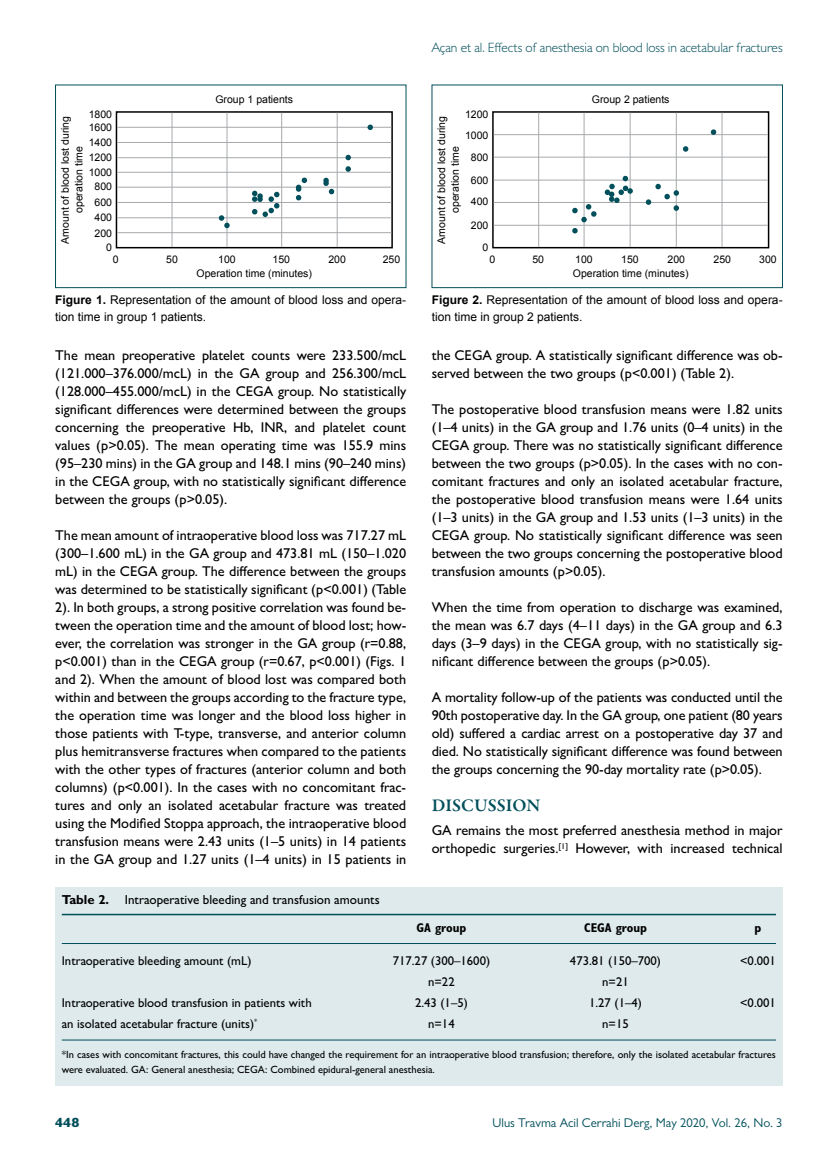
<style>
.page{position:relative;width:838px;height:1170px;background:#fff}
.page>*{position:absolute;margin:0;border:0;box-sizing:border-box;transform-origin:0 0}
.t1{font:600 18px "Garamond Premr Pro";color:#004f5a}
.t2{font:500 14.25px/18px "Gill Sans MT Pro";color:#000;text-align:justify}
.t3{font:300 13.5px "Gill Sans MT Pro";letter-spacing:-.005em;color:#004f5a}
.t4{font:800 13.5px "Gill Sans MT Pro";color:#004f5a}
.t5{font:500 13.05px "Gill Sans MT Pro";color:#000}
.t6{font:500 12.75px "Gill Sans MT Pro";color:#000}
.t7{font:12.75px "Gill Sans MT Pro";color:#004f5a}
.t8{font:700 condensed 12.75px "Gill Sans MT Pro";color:#000}
.t9{font:12px/16.5px "Arial";color:#000}
.t10{font:10.5px/14.9px "Arial";color:#000}
.t11{font:500 10.5px/15px "Gill Sans MT Pro";color:#000}
.s1{font-weight:700}
</style>
<div class="page">
<div style="left:55px;top:886px;width:727px;height:199px;background:#deeaec"></div>
<hr style="left:62px;top:913px;width:714px;height:2px;background:#004f5a">
<hr style="left:62px;top:943px;width:714px;height:1px;background:#004f5a">
<hr style="left:62px;top:1039px;width:714px;height:1px;background:#004f5a">
<div style="left:55px;top:85px;width:351px;height:203px;border:1px solid #004f5a"></div>
<div style="left:116px;top:111px;width:277px;height:137px;border:2px solid #000"></div>
<hr style="left:117px;top:127px;width:274px;height:1px;background:#a7a9ac">
<hr style="left:172px;top:113px;width:1px;height:134px;background:#a7a9ac">
<hr style="left:227px;top:113px;width:1px;height:134px;background:#a7a9ac">
<hr style="left:281px;top:113px;width:1px;height:134px;background:#a7a9ac">
<hr style="left:337px;top:113px;width:1px;height:134px;background:#a7a9ac">
<hr style="left:117px;top:142px;width:274px;height:1px;background:#a7a9ac">
<hr style="left:117px;top:157px;width:274px;height:1px;background:#a7a9ac">
<hr style="left:117px;top:172px;width:274px;height:1px;background:#a7a9ac">
<hr style="left:117px;top:187px;width:274px;height:1px;background:#a7a9ac">
<hr style="left:117px;top:202px;width:274px;height:1px;background:#a7a9ac">
<hr style="left:117px;top:217px;width:274px;height:1px;background:#a7a9ac">
<hr style="left:117px;top:232px;width:274px;height:1px;background:#a7a9ac">
<svg style="left:367px;top:124px;width:6px;height:6px"></svg>
<svg style="left:345px;top:155px;width:6px;height:5px"></svg>
<svg style="left:345px;top:166px;width:6px;height:6px"></svg>
<svg style="left:323px;top:178px;width:11px;height:16px"></svg>
<svg style="left:296px;top:177px;width:11px;height:23px"></svg>
<svg style="left:252px;top:191px;width:27px;height:26px"></svg>
<svg style="left:219px;top:215px;width:11px;height:13px"></svg>
<div style="left:432px;top:85px;width:350px;height:203px;border:1px solid #004f5a"></div>
<div style="left:492px;top:111px;width:277px;height:137px;border:2px solid #000"></div>
<hr style="left:538px;top:113px;width:1px;height:134px;background:#a7a9ac">
<hr style="left:583px;top:113px;width:1px;height:134px;background:#a7a9ac">
<hr style="left:630px;top:113px;width:1px;height:134px;background:#a7a9ac">
<hr style="left:676px;top:113px;width:1px;height:134px;background:#a7a9ac">
<hr style="left:721px;top:113px;width:1px;height:134px;background:#a7a9ac">
<hr style="left:493px;top:134px;width:274px;height:1px;background:#a7a9ac">
<hr style="left:493px;top:157px;width:274px;height:1px;background:#a7a9ac">
<hr style="left:493px;top:180px;width:274px;height:1px;background:#a7a9ac">
<hr style="left:493px;top:202px;width:274px;height:1px;background:#a7a9ac">
<hr style="left:493px;top:225px;width:274px;height:1px;background:#a7a9ac">
<svg style="left:711px;top:129px;width:5px;height:6px"></svg>
<svg style="left:683px;top:146px;width:5px;height:6px"></svg>
<svg style="left:646px;top:184px;width:33px;height:27px"></svg>
<svg style="left:604px;top:176px;width:29px;height:27px"></svg>
<svg style="left:572px;top:204px;width:24px;height:18px"></svg>
<svg style="left:572px;top:228px;width:5px;height:5px"></svg>
<p class="t3" style="left:431px;top:39px;width:353px">Açan et al. Effects of anesthesia on blood loss in acetabular fractures</p>
<p class="t10" style="left:215px;top:92px;width:79px">Group 1 patients</p>
<p class="t10" style="left:592px;top:92px;width:79px">Group 2 patients</p>
<p class="t10" style="left:89px;top:108px;width:25px;line-height:12.8px">1800<br>1600</p>
<p class="t10" style="left:89px;top:135px;width:25px;text-align:center">1400<br>1200<br>1000<br>800<br>600<br>400</p>
<p class="t10" style="left:94px;top:226px;width:19px;line-height:14.4px;text-align:right">200<br>0</p>
<p class="t10" style="left:58px;top:244px;width:129px;line-height:13.5px;text-align:center;rotate:-90deg">Amount of blood lost during operation time</p>
<p class="t10" style="left:465px;top:104px;width:25px;line-height:20.5px">1200<br>1000</p>
<p class="t10" style="left:471px;top:150px;width:19px">800</p>
<p class="t10" style="left:471px;top:170px;width:19px;line-height:21.3px">600<br>400</p>
<p class="t10" style="left:471px;top:215px;width:19px;line-height:21.6px;text-align:right">200<br>0</p>
<p class="t10" style="left:435px;top:244px;width:129px;line-height:13.5px;text-align:center;rotate:-90deg">Amount of blood lost during operation time</p>
<p class="t10" style="left:113px;top:252px;width:7px">0</p>
<p class="t10" style="left:166px;top:252px;width:13px">50</p>
<p class="t10" style="left:218px;top:252px;width:19px">100</p>
<p class="t10" style="left:272px;top:252px;width:19px">150</p>
<p class="t10" style="left:328px;top:252px;width:19px">200</p>
<p class="t10" style="left:383px;top:252px;width:19px">250</p>
<p class="t10" style="left:489px;top:252px;width:7px">0</p>
<p class="t10" style="left:532px;top:252px;width:13px">50</p>
<p class="t10" style="left:575px;top:252px;width:19px">100</p>
<p class="t10" style="left:621px;top:252px;width:19px">150</p>
<p class="t10" style="left:667px;top:252px;width:19px">200</p>
<p class="t10" style="left:713px;top:252px;width:19px">250</p>
<p class="t10" style="left:759px;top:252px;width:19px">300</p>
<p class="t10" style="left:196px;top:266px;width:117px">Operation time (minutes)</p>
<p class="t10" style="left:573px;top:266px;width:117px">Operation time (minutes)</p>
<p class="t9" style="left:55px;top:292px;width:352px"><span class="s1">Figure 1.</span> Representation of the amount of blood loss and opera&shy;tion time in group 1 patients.</p>
<p class="t9" style="left:432px;top:292px;width:352px"><span class="s1">Figure 2.</span> Representation of the amount of blood loss and opera&shy;tion time in group 2 patients.</p>
<p class="t2" style="left:55px;top:346px;width:352px">The mean preoperative platelet counts were 233.500/mcL (121.000–376.000/mcL) in the GA group and 256.300/mcL (128.000–455.000/mcL) in the CEGA group. No statistically significant differences were determined between the groups concerning the preoperative Hb, INR, and platelet count values (p&gt;0.05). The mean operating time was 155.9 mins (95–230 mins) in the GA group and 148.1 mins (90–240 mins) in the CEGA group, with no statistically significant difference between the groups (p&gt;0.05).</p>
<p class="t2" style="left:55px;top:525px;width:352px">The mean amount of intraoperative blood loss was 717.27 mL (300–1.600 mL) in the GA group and 473.81 mL (150–1.020 mL) in the CEGA group. The difference between the groups was determined to be statistically significant (p&lt;0.001) (Table 2). In both groups, a strong positive correlation was found be&shy;tween the operation time and the amount of blood lost; how&shy;ever, the correlation was stronger in the GA group (r=0.88, p&lt;0.001) than in the CEGA group (r=0.67, p&lt;0.001) (Figs. 1 and 2). When the amount of blood lost was compared both within and between the groups according to the fracture type, the operation time was longer and the blood loss higher in those patients with T-type, transverse, and anterior column plus hemitransverse fractures when compared to the patients with the other types of fractures (anterior column and both columns) (p&lt;0.001). In the cases with no concomitant frac&shy;tures and only an isolated acetabular fracture was treated using the Modified Stoppa approach, the intraoperative blood transfusion means were 2.43 units (1–5 units) in 14 patients in the GA group and 1.27 units (1–4 units) in 15 patients in</p>
<p class="t2" style="left:432px;top:345px;width:352px">the CEGA group. A statistically significant difference was ob&shy;served between the two groups (p&lt;0.001) (Table 2).</p>
<p class="t2" style="left:432px;top:399px;width:352px">The postoperative blood transfusion means were 1.82 units (1–4 units) in the GA group and 1.76 units (0–4 units) in the CEGA group. There was no statistically significant difference between the two groups (p&gt;0.05). In the cases with no con&shy;comitant fractures and only an isolated acetabular fracture, the postoperative blood transfusion means were 1.64 units (1–3 units) in the GA group and 1.53 units (1–3 units) in the CEGA group. No statistically significant difference was seen between the two groups concerning the postoperative blood transfusion amounts (p&gt;0.05).</p>
<p class="t2" style="left:432px;top:597px;width:352px">When the time from operation to discharge was examined, the mean was 6.7 days (4–11 days) in the GA group and 6.3 days (3–9 days) in the CEGA group, with no statistically sig&shy;nificant difference between the groups (p&gt;0.05).</p>
<p class="t2" style="left:432px;top:687px;width:352px">A mortality follow-up of the patients was conducted until the 90th postoperative day. In the GA group, one patient (80 years old) suffered a cardiac arrest on a postoperative day 37 and died. No statistically significant difference was found between the groups concerning the 90-day mortality rate (p&gt;0.05).</p>
<p class="t1" style="left:432px;top:794px;width:110px">DISCUSSION</p>
<p class="t2" style="left:432px;top:821px;width:352px">GA remains the most preferred anesthesia method in major orthopedic surgeries.<sup>[1]</sup> However, with increased technical</p>
<p class="t5" style="left:62px;top:891px;width:319px"><span class="s1">Table 2.</span> Intraoperative bleeding and transfusion amounts</p>
<p class="t8" style="left:416px;top:919px;width:51px">GA group</p>
<p class="t8" style="left:584px;top:919px;width:64px">CEGA group</p>
<p class="t8" style="left:754px;top:919px;width:8px">p</p>
<p class="t6" style="left:62px;top:953px;width:191px">Intraoperative bleeding amount (mL)</p>
<p class="t6" style="left:393px;top:953px;width:99px">717.27 (300–1600)</p>
<p class="t6" style="left:570px;top:953px;width:93px">473.81 (150–700)</p>
<p class="t6" style="left:740px;top:953px;width:37px">&lt;0.001</p>
<p class="t6" style="left:428px;top:974px;width:28px">n=22</p>
<p class="t6" style="left:602px;top:974px;width:28px">n=21</p>
<p class="t6" style="left:62px;top:995px;width:251px">Intraoperative blood transfusion in patients with</p>
<p class="t6" style="left:415px;top:995px;width:54px">2.43 (1–5)</p>
<p class="t6" style="left:589px;top:995px;width:54px">1.27 (1–4)</p>
<p class="t6" style="left:740px;top:995px;width:37px">&lt;0.001</p>
<p class="t6" style="left:62px;top:1016px;width:197px">an isolated acetabular fracture (units)<sup>*</sup></p>
<p class="t6" style="left:428px;top:1016px;width:28px">n=14</p>
<p class="t6" style="left:602px;top:1016px;width:28px">n=15</p>
<p class="t11" style="left:62px;top:1046px;width:715px">*In cases with concomitant fractures, this could have changed the requirement for an intraoperative blood transfusion; therefore, only the isolated acetabular fractures were evaluated. GA: General anesthesia; CEGA: Combined epidural-general anesthesia.</p>
<p class="t4" style="left:55px;top:1114px;width:26px">448</p>
<p class="t7" style="left:492px;top:1115px;width:291px">Ulus Travma Acil Cerrahi Derg, May 2020, Vol. 26, No. 3</p>
</div>
